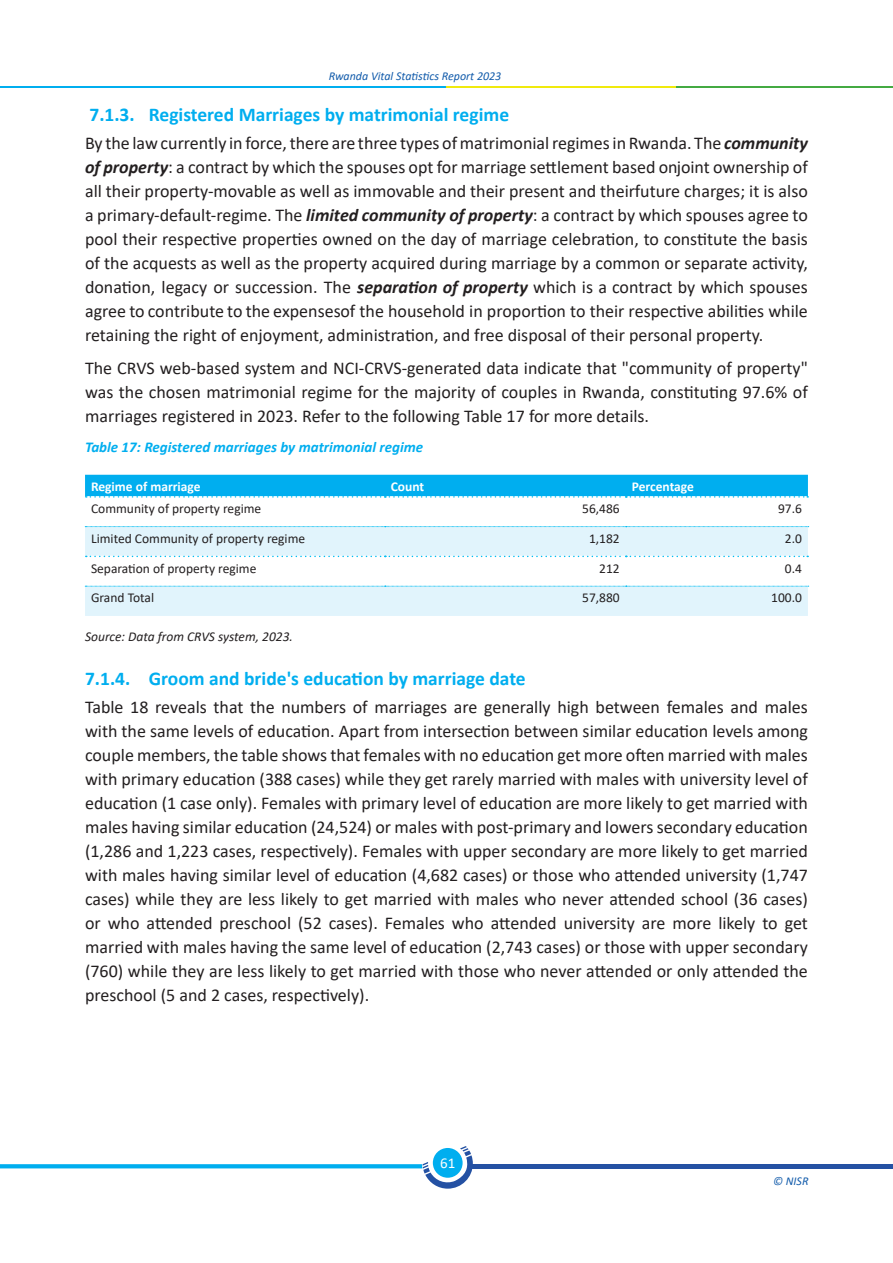
<style>
.page{position:relative;width:893px;height:1263px;background:#fff}
.page>*{position:absolute;margin:0;border:0;box-sizing:border-box;transform-origin:0 0}
.level_2{font:700 19.5px "Calibri";color:#00aeef}
.Body_Paragraph{font:18px/24px "Calibri";color:#231f20;text-align:justify}
.Table_title{font:italic 700 15px "Calibri";color:#00aeef}
.t1{font:15px "Calibri";color:#fff}
.Table_body{font:13.5px "Calibri";color:#231f20}
.Table_Headers{font:700 13.5px "Calibri";color:#fff}
.t2{font:italic 13.5px "Calibri";color:#231f20}
.t3{font:italic 12px "Calibri";color:#135cab}
.s1{font-weight:700;font-style:italic}
</style>
<div class="page">
<hr style="left:468px;top:1164px;width:425px;height:4px;background:#2451a3">
<svg style="left:0;top:1146px;width:473px;height:43px"></svg>
<div style="left:433px;top:1148px;width:30px;height:30px;background:#00aeef;border-radius:50%"></div>
<hr style="left:0;top:87px;width:446px;height:1px;background:#00aeef">
<hr style="left:446px;top:87px;width:230px;height:1px;background:#f0ea0d">
<hr style="left:676px;top:87px;width:217px;height:1px;background:#44aa42">
<svg style="left:85px;top:527px;width:723px;height:89px;fill:#e1f4fc"></svg>
<svg style="left:85px;top:475px;width:723px;height:23px;background:#11b3f0"></svg>
<svg style="left:86px;top:556px;width:722px;height:1px"></svg>
<svg style="left:85px;top:526px;width:724px;height:1px"></svg>
<svg style="left:85px;top:586px;width:724px;height:1px"></svg>
<p class="t3" style="left:329px;top:67px;width:174px">Rwanda Vital Statistics Report 2023</p>
<p class="level_2" style="left:89px;top:101px;width:421px">7.1.3. Registered Marriages by matrimonial regime</p>
<p class="Body_Paragraph" style="left:85px;top:131px;width:724px">By the law currently in force, there are three types of matrimonial regimes in Rwanda. The <span class="s1">community of property</span>: a contract by which the spouses opt for marriage settlement based on joint ownership of all their property-movable as well as immovable and their present and their future charges; it is also a primary-default-regime. The <span class="s1">limited community of property</span>: a contract by which spouses agree to pool their respective properties owned on the day of marriage celebration, to constitute the basis of the acquests as well as the property acquired during marriage by a common or separate activity, donation, legacy or succession. The <span class="s1">separation of property</span> which is a contract by which spouses agree to contribute to the expenses of the household in proportion to their respective abilities while retaining the right of enjoyment, administration, and free disposal of their personal property.</p>
<p class="Body_Paragraph" style="left:85px;top:355px;width:724px">The CRVS web-based system and NCI-CRVS-generated data indicate that "community of property" was the chosen matrimonial regime for the majority of couples in Rwanda, constituting 97.6% of marriages registered in 2023. Refer to the following Table 17 for more details.</p>
<p class="Table_title" style="left:85px;top:437px;width:340px">Table 17: Registered marriages by matrimonial regime</p>
<p class="Table_Headers" style="left:91px;top:477px;width:111px">Regime of marriage</p>
<p class="Table_Headers" style="left:391px;top:477px;width:35px">Count</p>
<p class="Table_Headers" style="left:632px;top:477px;width:64px">Percentage</p>
<p class="Table_body" style="left:91px;top:499px;width:172px">Community of property regime</p>
<p class="Table_body" style="left:582px;top:499px;width:39px">56,486</p>
<p class="Table_body" style="left:778px;top:499px;width:25px">97.6</p>
<p class="Table_body" style="left:91px;top:529px;width:216px">Limited Community of property regime</p>
<p class="Table_body" style="left:589px;top:529px;width:32px">1,182</p>
<p class="Table_body" style="left:785px;top:529px;width:19px">2.0</p>
<p class="Table_body" style="left:91px;top:559px;width:167px">Separation of property regime</p>
<p class="Table_body" style="left:599px;top:559px;width:22px">212</p>
<p class="Table_body" style="left:785px;top:559px;width:19px">0.4</p>
<p class="Table_body" style="left:91px;top:588px;width:65px">Grand Total</p>
<p class="Table_body" style="left:582px;top:588px;width:39px">57,880</p>
<p class="Table_body" style="left:771px;top:588px;width:32px">100.0</p>
<p class="t2" style="left:85px;top:627px;width:209px">Source: Data from CRVS system, 2023.</p>
<p class="level_2" style="left:85px;top:665px;width:442px">7.1.4. Groom and bride's education by marriage date</p>
<p class="Body_Paragraph" style="left:85px;top:695px;width:724px">Table 18 reveals that the numbers of marriages are generally high between females and males with the same levels of education. Apart from intersection between similar education levels among couple members, the table shows that females with no education get more often married with males with primary education (388 cases) while they get rarely married with males with university level of education (1 case only). Females with primary level of education are more likely to get married with males having similar education (24,524) or males with post-primary and lowers secondary education (1,286 and 1,223 cases, respectively). Females with upper secondary are more likely to get married with males having similar level of education (4,682 cases) or those who attended university (1,747 cases) while they are less likely to get married with males who never attended school (36 cases) or who attended preschool (52 cases). Females who attended university are more likely to get married with males having the same level of education (2,743 cases) or those with upper secondary (760) while they are less likely to get married with those who never attended or only attended the preschool (5 and 2 cases, respectively).</p>
<p class="t1" style="left:440px;top:1153px;width:17px">61</p>
<p class="t3" style="left:773px;top:1173px;width:37px">© NISR</p>
</div>
